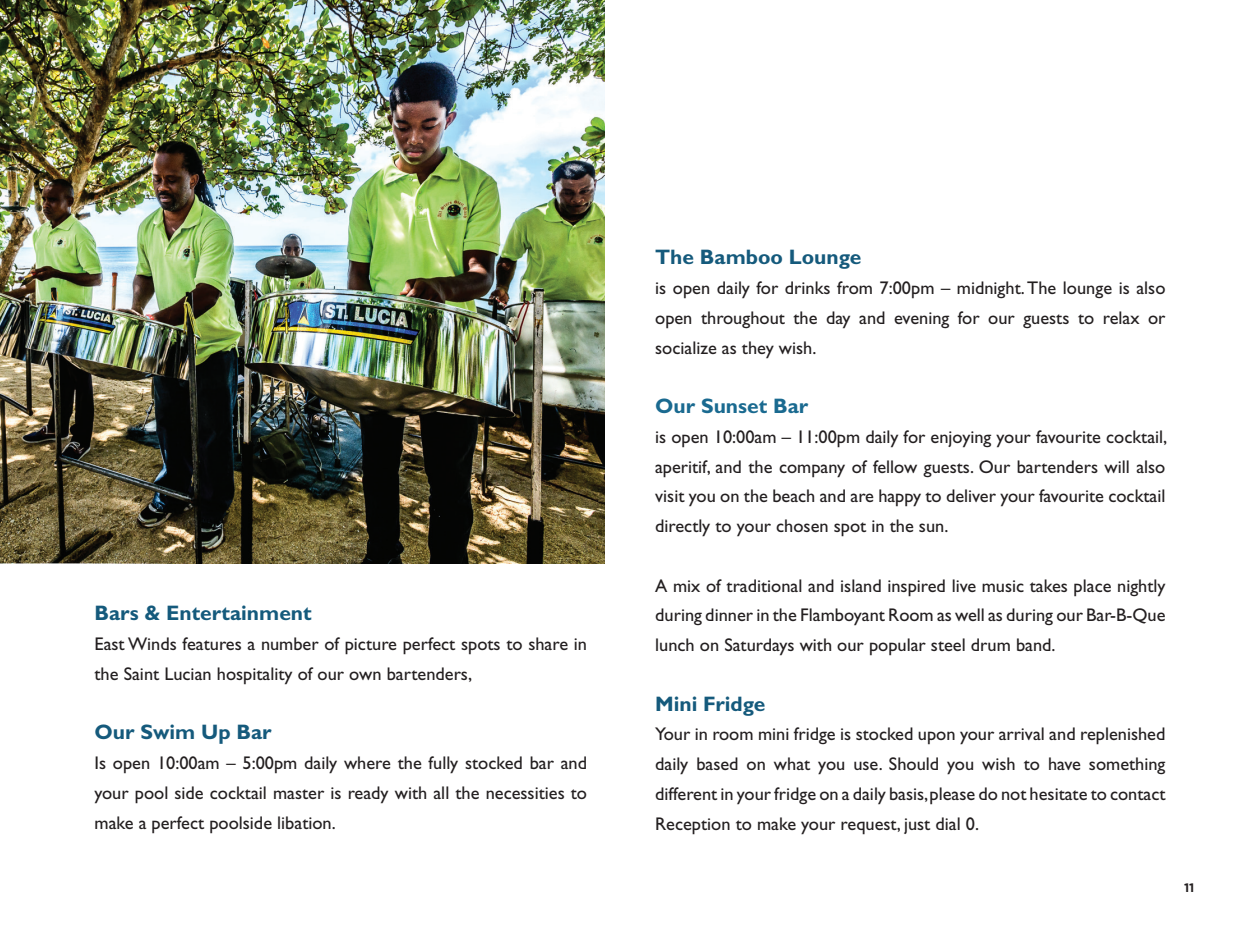
<style>
.page{position:relative;width:1260px;height:945px;background:#fff}
.page>*{position:absolute;margin:0;border:0;box-sizing:border-box;transform-origin:0 0}
.t1{font:700 21px "Gill Sans";color:#155a7c}
.t2{font:700 21px "Gill Sans";color:#1a6a90}
.t3{font:18.38px/29.8px "Gill Sans";color:#231f20;text-align:justify}
.t4{font:700 12.25px "Gotham";color:#231f20}
</style>
<div class="page">
<img style="left:0;top:0;width:605px;height:563px">
<p class="t1" style="left:94px;top:601px;width:219px">Bars &amp; Entertainment</p>
<p class="t3" style="left:94px;top:629px;width:494px">East Winds features a number of picture perfect spots to share in the Saint Lucian hospitality of our own bartenders,</p>
<p class="t1" style="left:94px;top:720px;width:179px">Our Swim Up Bar</p>
<p class="t3" style="left:94px;top:748px;width:494px">Is open 10:00am – 5:00pm daily where the fully stocked bar and your pool side cocktail master is ready with all the necessities to make a perfect poolside libation.</p>
<p class="t1" style="left:655px;top:245px;width:208px">The Bamboo Lounge</p>
<p class="t3" style="left:655px;top:273px;width:512px">is open daily for drinks from 7:00pm – midnight. The lounge is also open throughout the day and evening for our guests to relax or socialize as they wish.</p>
<p class="t2" style="left:655px;top:394px;width:155px">Our Sunset Bar</p>
<p class="t3" style="left:655px;top:422px;width:514px">is open 10:00am – 11:00pm daily for enjoying your favourite cocktail, aperitif, and the company of fellow guests. Our bartenders will also visit you on the beach and are happy to deliver your favourite cocktail directly to your chosen spot in the sun.</p>
<p class="t3" style="left:655px;top:571px;width:512px">A mix of traditional and island inspired live music takes place nightly during dinner in the Flamboyant Room as well as during our Bar-B-Que lunch on Saturdays with our popular steel drum band.</p>
<p class="t1" style="left:655px;top:691px;width:112px">Mini Fridge</p>
<p class="t3" style="left:655px;top:719px;width:512px">Your in room mini fridge is stocked upon your arrival and replenished daily based on what you use. Should you wish to have something different in your fridge on a daily basis, please do not hesitate to contact Reception to make your request, just dial 0.</p>
<p class="t4" style="left:1184px;top:881px;width:12px">11</p>
</div>
